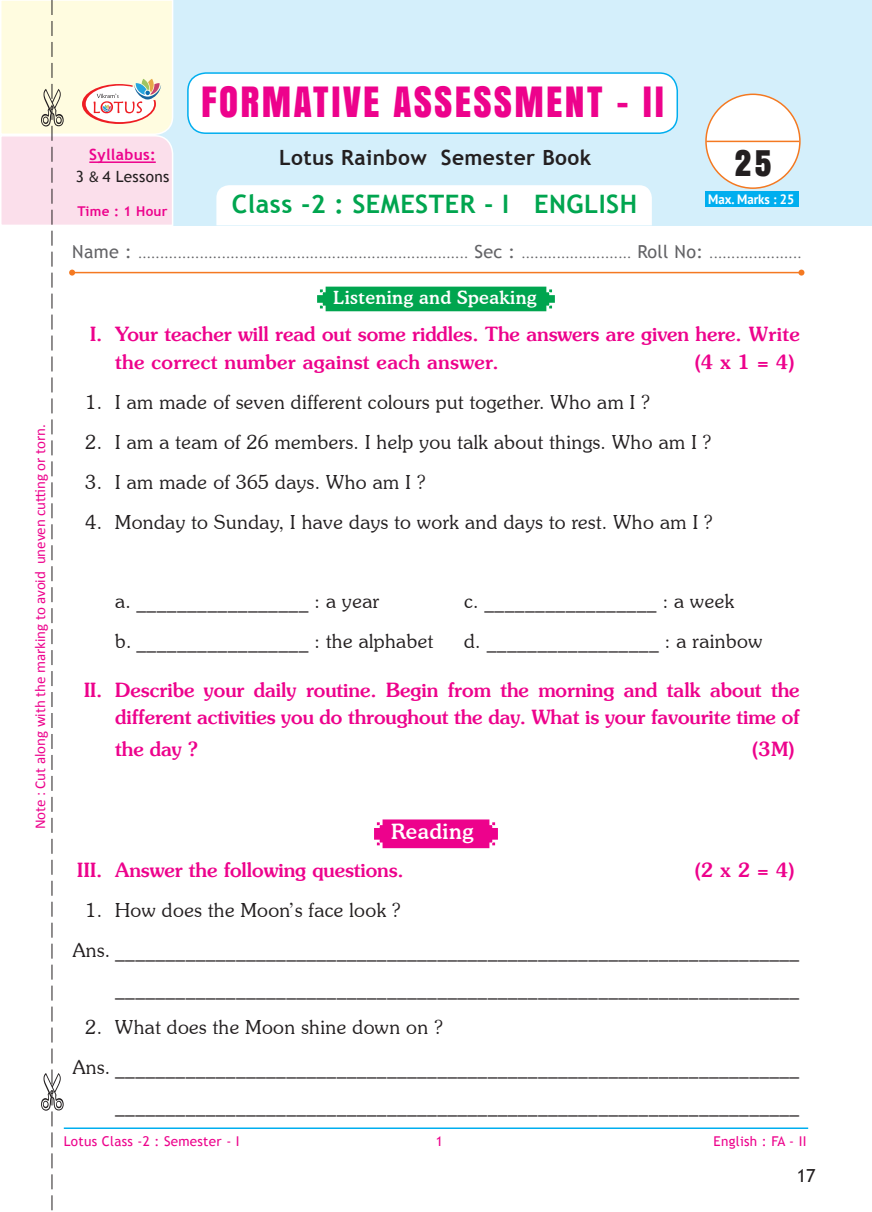
<style>
.page{position:relative;width:872px;height:1212px;background:#fff}
.page>*{position:absolute;margin:0;border:0;box-sizing:border-box;transform-origin:0 0}
.t1{font:39px "Anton";letter-spacing:.06em;color:#ed028c}
.t2{font:33px "Anton";color:#231f20}
.t3{font:700 25.35px "Trebuchet MS";letter-spacing:.02em;color:#00a54f}
.t4{font:700 21px "Trebuchet MS";letter-spacing:.02em;color:#231f20}
.t5{font:500 21px "Cooper BT";letter-spacing:.02em;color:#fff}
.t6{font:300 19.5px/37.3px "Souvenir IT Cby BT";letter-spacing:.02em;color:#231f20;text-align:right}
.t7{font:500 19.5px/28.3px "Souvenir Std";color:#ed028c}
.t8{font:500 18px "Cooper BT";letter-spacing:.02em;color:#fff}
.t9{font:18px "Trebuchet MS";color:#231f20}
.t10{font:15.45px "Trebuchet MS";letter-spacing:.02em;color:#231f20}
.t11{font:700 15.45px "Trebuchet MS";letter-spacing:.02em;color:#ed028c}
.t12{font:15px "Calibri";color:#ed028c}
.t13{font:13.5px "Trebuchet MS";letter-spacing:.02em;color:#ed028c}
.t14{font:700 13.5px "PT Sans";color:#fff;scale:.95 1}
.t15{font:700 13.5px "Trebuchet MS";letter-spacing:.02em;color:#ed028c}
.t16{font:12px "Trebuchet MS";color:#636366}
.s1{font-family:"Myriad Pro"}
.s2{font-size:18px}
</style>
<div class="page">
<div style="left:1px;top:0;width:871px;height:226px;background:#d4effb"></div>
<div style="left:216px;top:185px;width:436px;height:40px;background:#fff"></div>
<div style="left:188px;top:73px;width:489px;height:60px;background:#fff;border-radius:18px"></div>
<div style="left:187px;top:72px;width:491px;height:62px;border:2px solid #00aeef;border-radius:18px"></div>
<div style="left:706px;top:94px;width:94px;height:94px;background:#fff;border-radius:50%"></div>
<div style="left:705px;top:94px;width:95px;height:95px;border:2px solid #f47921;border-radius:50%"></div>
<hr style="left:706px;top:141px;width:93px;height:1px;background:#f47921">
<div style="left:705px;top:191px;width:94px;height:16px;background:#00aeef"></div>
<hr style="left:72px;top:272px;width:729px;height:1px;background:#f47921">
<svg style="left:798px;top:270px;width:6px;height:6px"></svg>
<svg style="left:1px;top:0;width:173px;height:1210px"></svg>
<hr style="left:64px;top:1127px;width:744px;height:2px;background:#00aeef">
<div style="left:317px;top:287px;width:238px;height:24px;background:#00a54f"></div>
<svg style="left:374px;top:819px;width:124px;height:29px;background:#ee1695"></svg>
<p class="t12" style="left:31px;top:829px;width:406px;rotate:-90deg">Note : Cut along with the marking to avoid uneven cutting or torn.</p>
<p class="t1" style="left:201px;top:71px;width:465px">FORMATIVE ASSESSMENT - II</p>
<p class="t11" style="left:89px;top:145px;width:68px">Syllabus:</p>
<p class="t10" style="left:76px;top:167px;width:95px">3 <span class="s1">&amp;</span> 4 Lessons</p>
<p class="t15" style="left:77px;top:203px;width:92px">Time : 1 Hour</p>
<p class="t4" style="left:279px;top:144px;width:314px">Lotus Rainbow Semester Book</p>
<p class="t2" style="left:735px;top:138px;width:38px">25</p>
<p class="t14" style="left:708px;top:190px;width:92px">Max. Marks : 25</p>
<p class="t3" style="left:232px;top:188px;width:407px">Class -2 : SEMESTER - I ENGLISH</p>
<p class="t16" style="left:72px;top:247px;width:731px"><span class="s2">Name :</span> ........................................................................... <span class="s2">Sec :</span> ......................... <span class="s2">Roll No:</span> .....................</p>
<p class="t8" style="left:333px;top:286px;width:205px">Listening and Speaking</p>
<p class="t7" style="left:115px;top:319px;width:686px;text-indent:-25px">I. Your teacher will read out some riddles. The answers are given here. Write the correct number against each answer.</p>
<p class="t7" style="left:695px;top:348px;width:101px">(4 x 1 = 4)</p>
<p class="t6" style="left:86px;top:383px;width:566px">1. I am made of seven different colours put together. Who am I ?</p>
<p class="t6" style="left:86px;top:423px;width:627px">2. I am a team of 26 members. I help you talk about things. Who am I ?</p>
<p class="t6" style="left:86px;top:463px;width:341px">3. I am made of 365 days. Who am I ?</p>
<p class="t6" style="left:86px;top:503px;width:628px">4. Monday to Sunday, I have days to work and days to rest. Who am I ?</p>
<p class="t6" style="left:115px;top:582px;width:265px">a. _________________ : a year</p>
<p class="t6" style="left:464px;top:582px;width:271px">c. _________________ : a week</p>
<p class="t6" style="left:115px;top:622px;width:319px">b. _________________ : the alphabet</p>
<p class="t6" style="left:464px;top:622px;width:300px">d. _________________ : a rainbow</p>
<p class="t7" style="left:84px;top:676px;width:717px;line-height:27px;text-align:right">II. Describe your daily routine. Begin from the morning and talk about the different activities you do throughout the day. What is your favourite time of</p>
<p class="t7" style="left:115px;top:734px;width:84px">the day ?</p>
<p class="t7" style="left:752px;top:734px;width:44px">(3M)</p>
<p class="t5" style="left:391px;top:818px;width:84px">Reading</p>
<p class="t7" style="left:77px;top:856px;width:328px">III. Answer the following questions.</p>
<p class="t7" style="left:695px;top:856px;width:101px">(2 x 2 = 4)</p>
<p class="t6" style="left:86px;top:891px;width:317px">1. How does the Moon’s face look ?</p>
<p class="t6" style="left:73px;top:931px;width:728px">Ans. ____________________________________________________________________ ____________________________________________________________________</p>
<p class="t6" style="left:86px;top:1008px;width:359px">2. What does the Moon shine down on ?</p>
<p class="t6" style="left:73px;top:1048px;width:728px">Ans. ____________________________________________________________________ ____________________________________________________________________</p>
<p class="t13" style="left:64px;top:1133px;width:177px">Lotus Class -2 : Semester - I</p>
<p class="t13" style="left:436px;top:1133px;width:9px">1</p>
<p class="t13" style="left:713px;top:1133px;width:94px">English : FA - II</p>
<p class="t9" style="left:796px;top:1165px;width:20px">17</p>
</div>
